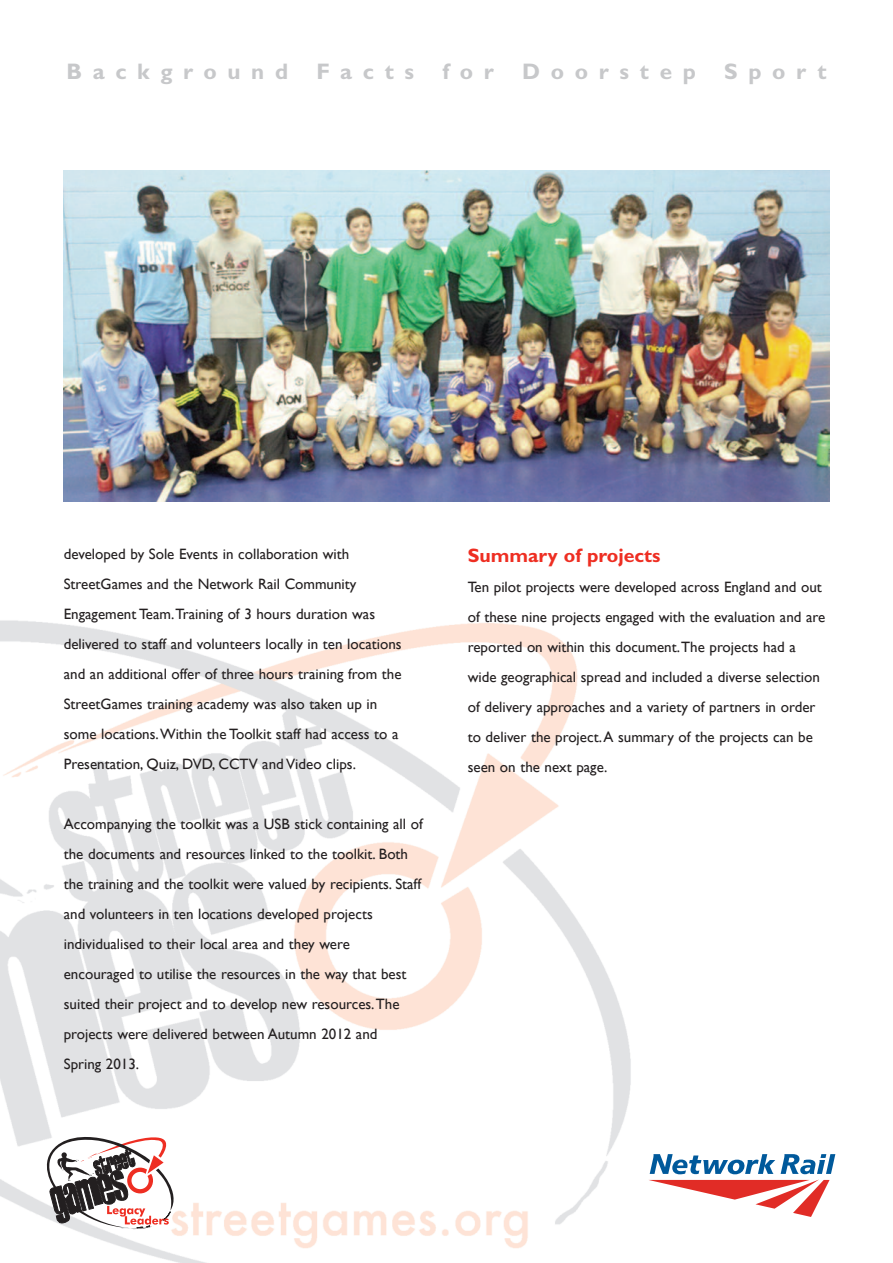
<style>
.page{position:relative;width:893px;height:1263px;background:#fff}
.page>*{position:absolute;margin:0;border:0;box-sizing:border-box;transform-origin:0 0}
.t1{font:700 22.5px "Gill Sans";letter-spacing:.475em;color:#c7c8ca}
.t2{font:700 19.5px "Gill Sans";color:#ee2e22}
.t3{font:15px/30px "Gill Sans";color:#231f20}
</style>
<div class="page">
<img style="left:0;top:620px;width:631px;height:643px">
<svg style="left:47px;top:1137px;width:127px;height:92px"></svg>
<svg style="left:649px;top:1154px;width:186px;height:63px"></svg>
<img style="left:64px;top:170px;width:765px;height:332px">
<h1 class="t1" style="left:66px;top:63px;width:223px">Background</h1>
<h1 class="t1" style="left:316px;top:63px;width:99px">Facts</h1>
<h1 class="t1" style="left:442px;top:63px;width:53px">for</h1>
<h1 class="t1" style="left:522px;top:63px;width:175px">Doorstep</h1>
<h1 class="t1" style="left:724px;top:63px;width:104px">Sport</h1>
<p class="t3" style="left:64px;top:539px;width:339px">developed by Sole Events in collaboration with StreetGames and the Network Rail Community Engagement Team.Training of 3 hours duration was delivered to staff and volunteers locally in ten locations and an additional offer of three hours training from the StreetGames training academy was also taken up in some locations.Within the Toolkit staff had access to a Presentation, Quiz, DVD, CCTV and Video clips.</p>
<p class="t3" style="left:64px;top:809px;width:360px">Accompanying the toolkit was a USB stick containing all of the documents and resources linked to the toolkit. Both the training and the toolkit were valued by recipients. Staff and volunteers in ten locations developed projects individualised to their local area and they were encouraged to utilise the resources in the way that best suited their project and to develop new resources.The projects were delivered between Autumn 2012 and<br>Spring 2013.</p>
<h2 class="t2" style="left:468px;top:548px;width:194px">Summary of projects</h2>
<p class="t3" style="left:468px;top:572px;width:359px">Ten pilot projects were developed across England and out of these nine projects engaged with the evaluation and are reported on within this document.The projects had a wide geographical spread and included a diverse selection of delivery approaches and a variety of partners in order to deliver the project.A summary of the projects can be seen on the next page.</p>
</div>
